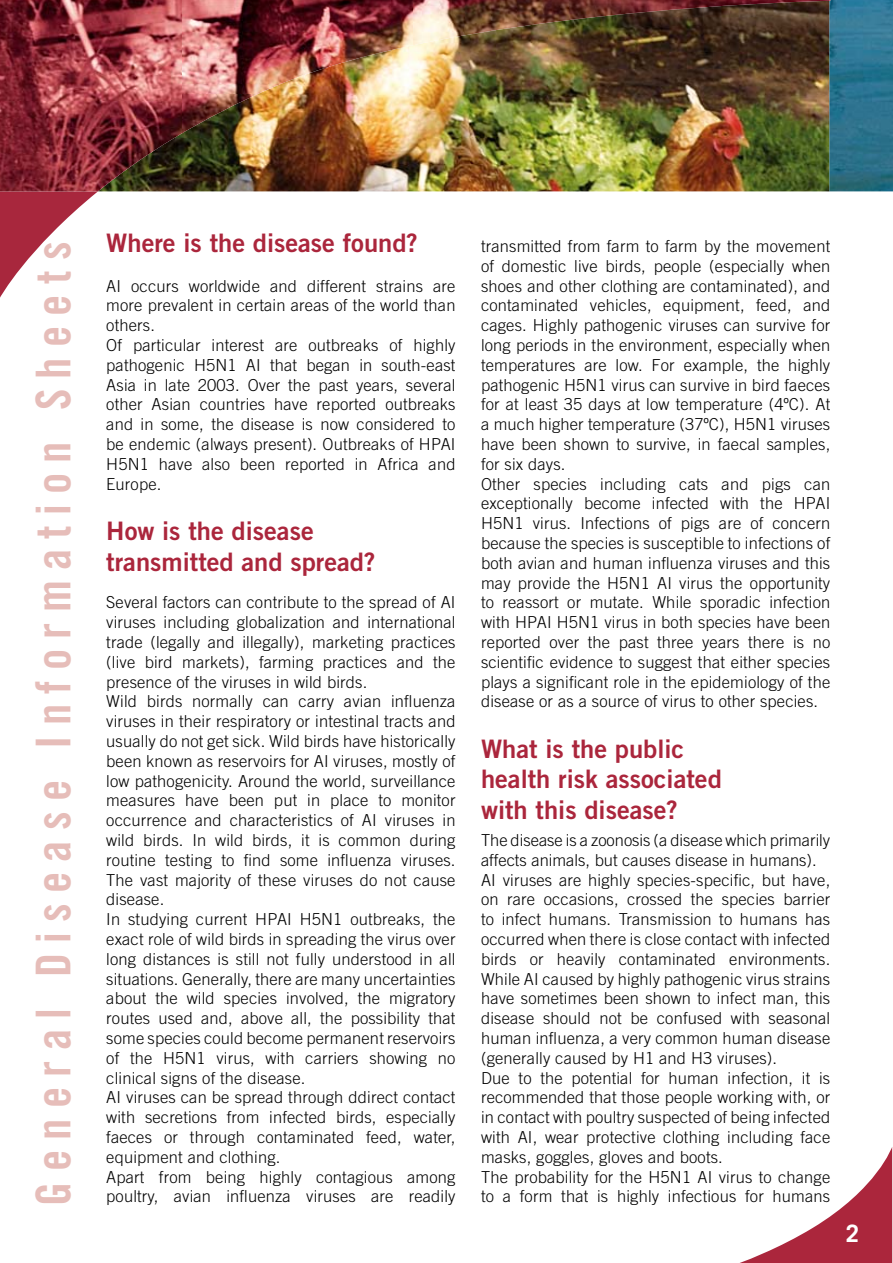
<style>
.page{position:relative;width:893px;height:1263px;background:#fff}
.page>*{position:absolute;margin:0;border:0;box-sizing:border-box;transform-origin:0 0}
.t1{font:48px "Trade Gothic LT Std Bd Cn 20";letter-spacing:.215em;color:#e6bdb9}
.t2{font:25.5px/30.6px "Trade Gothic LT Std Bd 2";color:#ab263c}
.t3{font:700 24px "Trade Gothic LT Std";color:#fff}
.t4{font:300 16.5px/19.8px "Trade Gothic LT Std";letter-spacing:.01em;color:#000}
</style>
<div class="page">
<svg style="left:740px;top:1147px;width:152px;height:116px"></svg>
<img style="left:830px;top:0;width:63px;height:191px">
<img style="left:0;top:1px;width:830px;height:297px">
<img style="left:0;top:0;width:183px;height:191px">
<img style="left:182px;top:0;width:232px;height:95px">
<img style="left:413px;top:0;width:416px;height:47px">
<img style="left:182px;top:94px;width:94px;height:50px">
<h1 class="t1" style="left:36px;top:1206px;width:965px;rotate:-90deg">General Disease Information Sheets</h1>
<h2 class="t2" style="left:106px;top:230px;width:313px">Where is the disease found?</h2>
<p class="t4" style="left:106px;top:277px;width:351px">AI occurs worldwide and different strains are more prevalent in certain areas of the world than others.<br>Of particular interest are outbreaks of highly pathogenic H5N1 AI that began in south-east Asia in late 2003. Over the past years, several other Asian countries have reported outbreaks and in some, the disease is now considered to be endemic (always present). Outbreaks of HPAI H5N1 have also been reported in Africa and Europe.</p>
<h2 class="t2" style="left:106px;top:518px;width:271px">How is the disease transmitted and spread?</h2>
<p class="t4" style="left:106px;top:594px;width:351px">Several factors can contribute to the spread of AI viruses including globalization and international trade (legally and illegally), marketing practices (live bird markets), farming practices and the presence of the viruses in wild birds.<br>Wild birds normally can carry avian influenza viruses in their respiratory or intestinal tracts and usually do not get sick. Wild birds have historically been known as reservoirs for AI viruses, mostly of low pathogenicity. Around the world, surveillance measures have been put in place to monitor occurrence and characteristics of AI viruses in wild birds. In wild birds, it is common during routine testing to find some influenza viruses.<br>The vast majority of these viruses do not cause disease.<br>In studying current HPAI H5N1 outbreaks, the exact role of wild birds in spreading the virus over long distances is still not fully understood in all situations. Generally, there are many uncertainties about the wild species involved, the migratory routes used and, above all, the possibility that some species could become permanent reservoirs of the H5N1 virus, with carriers showing no clinical signs of the disease.<br>AI viruses can be spread through ddirect contact with secretions from infected birds, especially faeces or through contaminated feed, water, equipment and clothing.<br>Apart from being highly contagious among poultry, avian influenza viruses are readily</p>
<p class="t4" style="left:481px;top:238px;width:351px">transmitted from farm to farm by the movement of domestic live birds, people (especially when shoes and other clothing are contaminated), and contaminated vehicles, equipment, feed, and cages. Highly pathogenic viruses can survive for long periods in the environment, especially when temperatures are low. For example, the highly pathogenic H5N1 virus can survive in bird faeces for at least 35 days at low temperature (4ºC). At a much higher temperature (37ºC), H5N1 viruses have been shown to survive, in faecal samples, for six days.<br>Other species including cats and pigs can exceptionally become infected with the HPAI H5N1 virus. Infections of pigs are of concern because the species is susceptible to infections of both avian and human influenza viruses and this may provide the H5N1 AI virus the opportunity to reassort or mutate. While sporadic infection with HPAI H5N1 virus in both species have been reported over the past three years there is no scientific evidence to suggest that either species plays a significant role in the epidemiology of the disease or as a source of virus to other species.</p>
<h2 class="t2" style="left:481px;top:736px;width:242px">What is the public health risk associated with this disease?</h2>
<p class="t4" style="left:481px;top:832px;width:351px">The disease is a zoonosis (a disease which primarily affects animals, but causes disease in humans).<br>AI viruses are highly species-specific, but have, on rare occasions, crossed the species barrier to infect humans. Transmission to humans has occurred when there is close contact with infected birds or heavily contaminated environments.<br>While AI caused by highly pathogenic virus strains have sometimes been shown to infect man, this disease should not be confused with seasonal human influenza, a very common human disease (generally caused by H1 and H3 viruses).<br>Due to the potential for human infection, it is recommended that those people working with, or in contact with poultry suspected of being infected with AI, wear protective clothing including face masks, goggles, gloves and boots.<br>The probability for the H5N1 AI virus to change</p>
<p class="t4" style="left:481px;top:1188px;width:351px">to a form that is highly infectious for humans</p>
<h3 class="t3" style="left:846px;top:1224px;width:15px">2</h3>
</div>
